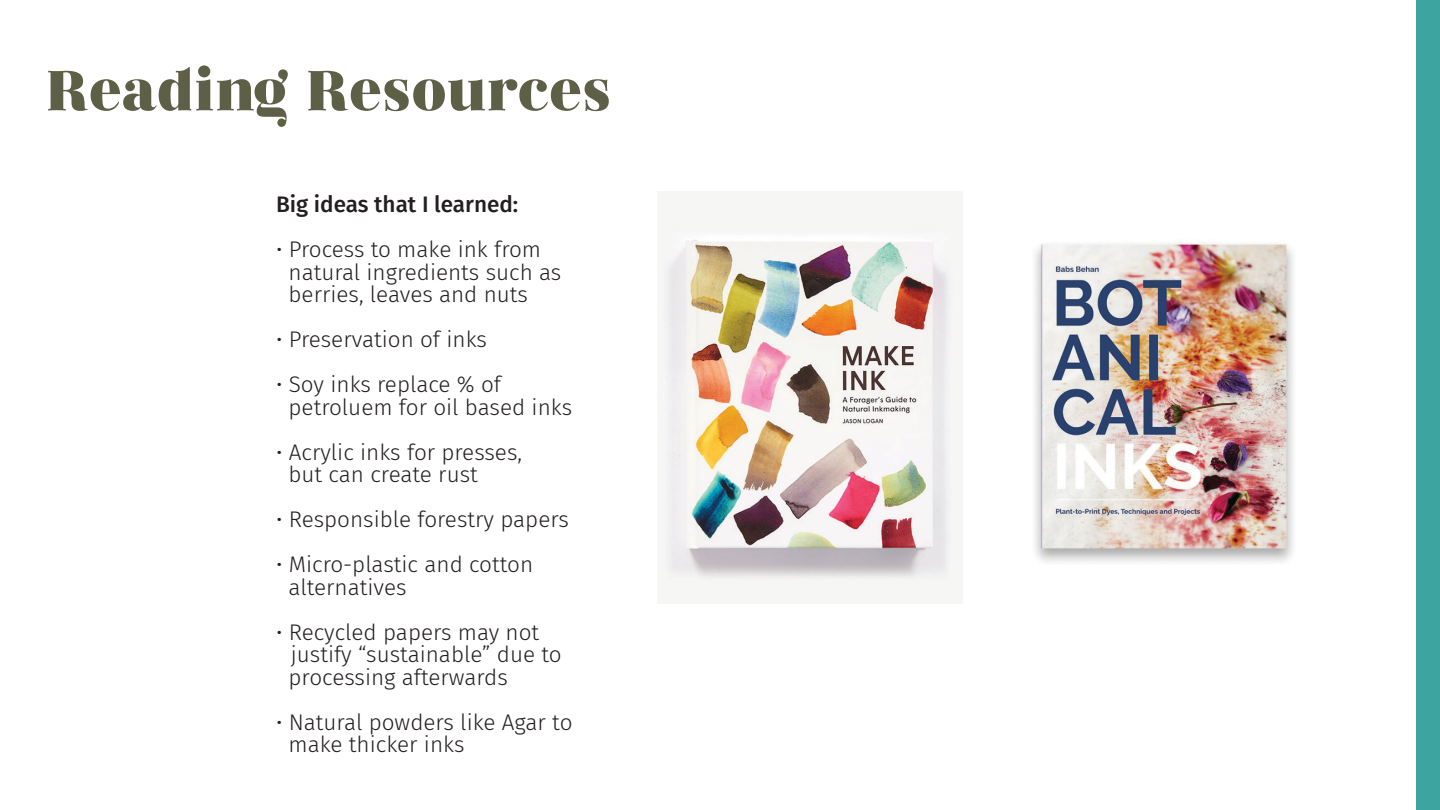
<style>
.page{position:relative;width:1440px;height:810px;background:#fff}
.page>*{position:absolute;margin:0;border:0;box-sizing:border-box;transform-origin:0 0}
.t1{font:700 60px "Regattia";color:#5d6046}
.t2{font:300 22.5px/22.5px "Fira Sans";color:#231f20}
.t3{font:500 22.5px "Fira Sans";color:#231f20}
</style>
<div class="page">
<img style="left:661px;top:227px;width:293px;height:359px">
<img style="left:1035px;top:242px;width:258px;height:321px">
<div style="left:1416px;top:0;width:24px;height:810px;background:#3ea49f"></div>
<p class="t1" style="left:45px;top:43px;width:568px">Reading Resources</p>
<p class="t3" style="left:276px;top:186px;width:244px">Big ideas that I learned:</p>
<p class="t2" style="left:289px;top:238px;width:274px;text-indent:-13px">• Process to make ink from natural ingredients such as</p>
<p class="t2" style="left:289px;top:283px;width:241px">berries, leaves and nuts</p>
<p class="t2" style="left:276px;top:328px;width:213px">• Preservation of inks</p>
<p class="t2" style="left:276px;top:373px;width:227px">• Soy inks replace % of</p>
<p class="t2" style="left:289px;top:396px;width:285px">petroluem for oil based inks</p>
<p class="t2" style="left:276px;top:441px;width:248px">• Acrylic inks for presses,</p>
<p class="t2" style="left:289px;top:463px;width:191px">but can create rust</p>
<p class="t2" style="left:276px;top:508px;width:294px">• Responsible forestry papers</p>
<p class="t2" style="left:276px;top:553px;width:259px">• Micro-plastic and cotton</p>
<p class="t2" style="left:289px;top:576px;width:120px">alternatives</p>
<p class="t2" style="left:276px;top:621px;width:265px">• Recycled papers may not</p>
<p class="t2" style="left:291px;top:643px;width:272px">justify “sustainable” due to</p>
<p class="t2" style="left:289px;top:666px;width:221px">processing afterwards</p>
<p class="t2" style="left:276px;top:711px;width:298px">• Natural powders like Agar to</p>
<p class="t2" style="left:289px;top:733px;width:177px">make thicker inks</p>
</div>
